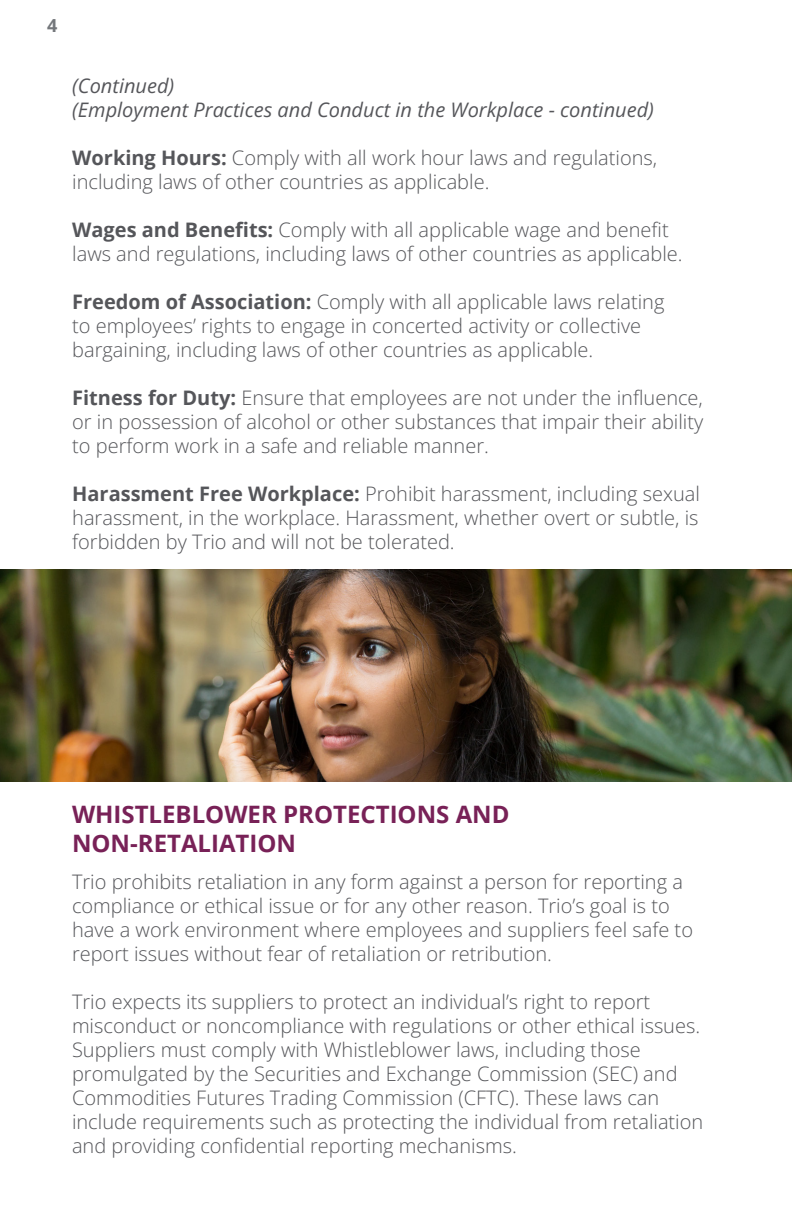
<style>
.page{position:relative;width:792px;height:1224px;background:#fff}
.page>*{position:absolute;margin:0;border:0;box-sizing:border-box;transform-origin:0 0}
.t1{font:700 24px/28.8px "Open Sans";color:#782157}
.t2{font:20px/24px "Open Sans";color:#55565a}
.t3{font:italic 20px/24px "Open Sans";color:#55565a}
.t4{font:700 18px "Open Sans";color:#74777b}
.s1{font-weight:700}
</style>
<div class="page">
<img style="left:0;top:570px;width:792px;height:211px">
<p class="t4" style="left:47px;top:12px;width:12px">4</p>
<p class="t3" style="left:72px;top:73px;width:583px">(Continued)<br>(Employment Practices and Conduct in the Workplace - continued)</p>
<p class="t2" style="left:72px;top:146px;width:586px"><span class="s1">Working Hours:</span> Comply with all work hour laws and regulations, including laws of other countries as applicable.</p>
<p class="t2" style="left:72px;top:218px;width:612px"><span class="s1">Wages and Benefits:</span> Comply with all applicable wage and benefit laws and regulations, including laws of other countries as applicable.</p>
<p class="t2" style="left:72px;top:290px;width:594px"><span class="s1">Freedom of Association:</span> Comply with all applicable laws relating to employees’ rights to engage in concerted activity or collective bargaining, including laws of other countries as applicable.</p>
<p class="t2" style="left:72px;top:386px;width:633px;text-align:justify"><span class="s1">Fitness for Duty:</span> Ensure that employees are not under the influence, or in possession of alcohol or other substances that impair their ability to perform work in a safe and reliable manner.</p>
<p class="t2" style="left:72px;top:482px;width:629px;text-align:justify"><span class="s1">Harassment Free Workplace:</span> Prohibit harassment, including sexual harassment, in the workplace. Harassment, whether overt or subtle, is forbidden by Trio and will not be tolerated.</p>
<p class="t1" style="left:72px;top:799px;width:439px">WHISTLEBLOWER PROTECTIONS AND<br>NON-RETALIATION</p>
<p class="t2" style="left:72px;top:869px;width:623px">Trio prohibits retaliation in any form against a person for reporting a compliance or ethical issue or for any other reason. Trio’s goal is to have a work environment where employees and suppliers feel safe to report issues without fear of retaliation or retribution.</p>
<p class="t2" style="left:72px;top:989px;width:633px">Trio expects its suppliers to protect an individual’s right to report misconduct or noncompliance with regulations or other ethical issues.<br>Suppliers must comply with Whistleblower laws, including those promulgated by the Securities and Exchange Commission (SEC) and Commodities Futures Trading Commission (CFTC). These laws can include requirements such as protecting the individual from retaliation and providing confidential reporting mechanisms.</p>
</div>
